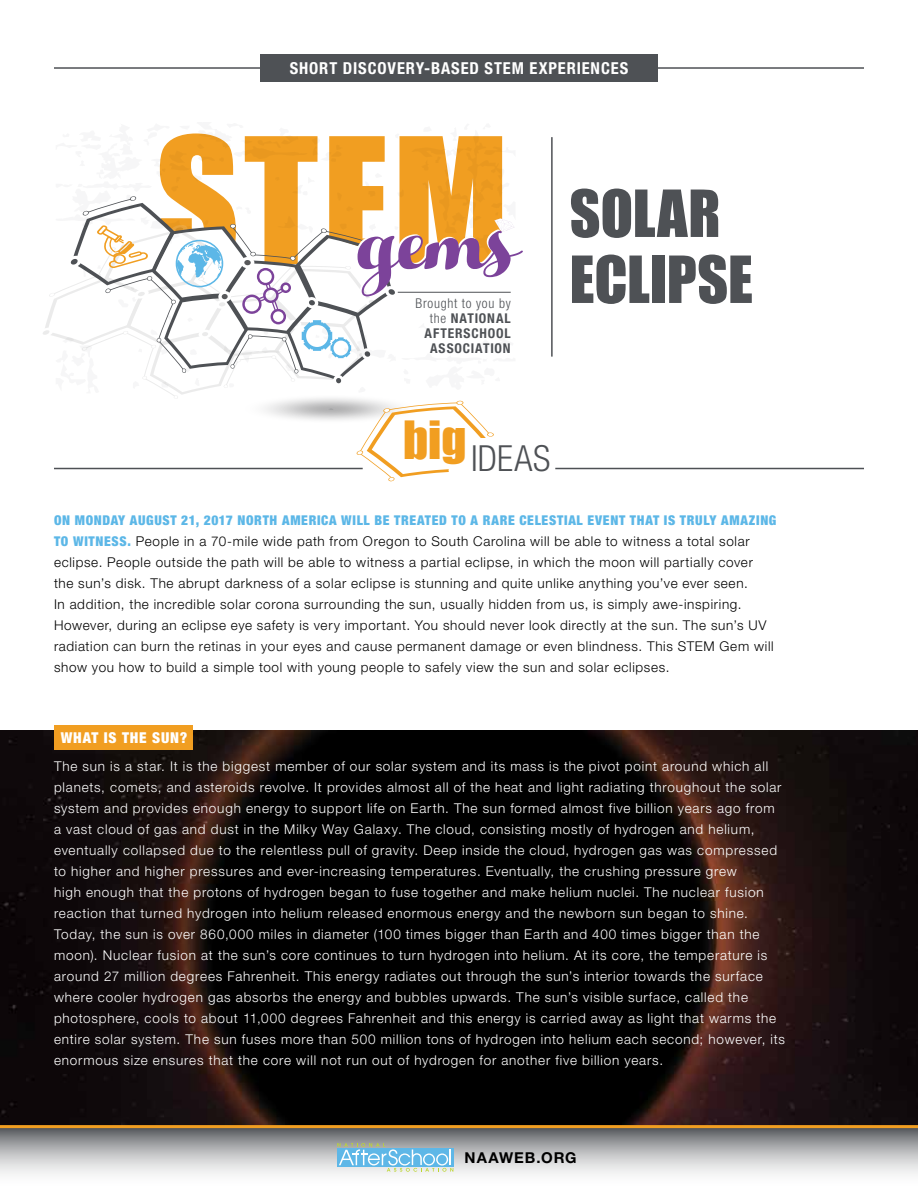
<style>
.page{position:relative;width:918px;height:1188px;background:#fff}
.page>*{position:absolute;margin:0;border:0;box-sizing:border-box;transform-origin:0 0}
.t1{font:161.85px "Impact";color:#f19e21}
.t2{font:60px/66px "Impact";color:#4e5155}
.t3{font:300 condensed 36px "Helvetica Neue LT Std";letter-spacing:.01em;color:#4e5155}
.t4{font:700 condensed 16.5px "Helvetica Neue LT Std";letter-spacing:.055em;color:#fff}
.t5{font:900 condensed 15px "Helvetica Neue LT Std";letter-spacing:.055em;color:#fff}
.t6{font:700 15px "Helvetica Neue LT Std";letter-spacing:.06em;color:#000}
.t7{font:300 13.5px/21px "Helvetica Neue LT Std";letter-spacing:.06em;color:#fff}
.t8{font:300 13.5px/21px "Helvetica Neue LT Std";letter-spacing:.05em;color:#000}
.t9{font:700 condensed 13.5px/15px "Helvetica Neue LT Std";letter-spacing:.06em;color:#4e5155;text-align:right}
.s1{font-family:"Hello Script";font-size:87.75px;color:#fff}
.s2{font-weight:300}
.s3{font-weight:900;font-stretch:condensed;color:#5cb7e7}
</style>
<div class="page">
<img style="left:0;top:730px;width:918px;height:395px">
<svg style="left:0;top:1128px;width:918px;height:46px;background:#afb0b2"></svg>
<hr style="left:0;top:1125px;width:918px;height:3px;background:#f19e21">
<hr style="left:551px;top:137px;width:2px;height:220px;background:#4e5155">
<hr style="left:54px;top:67px;width:810px;height:2px;background:#4e5155">
<div style="left:260px;top:54px;width:398px;height:28px;background:#4e5155"></div>
<svg style="left:337px;top:1143px;width:116px;height:29px;background:#98c7db"></svg>
<svg style="left:43px;top:196px;width:471px;height:286px"></svg>
<div style="left:451px;top:439px;width:114px;height:38px;background:#fff"></div>
<hr style="left:555px;top:468px;width:309px;height:1px;background:#4e5155">
<hr style="left:54px;top:468px;width:309px;height:1px;background:#4e5155">
<div style="left:54px;top:725px;width:139px;height:25px;background:#f19e21"></div>
<p class="t4" style="left:290px;top:58px;width:340px">SHORT DISCOVERY-BASED STEM EXPERIENCES</p>
<h1 class="t1" style="left:156px;top:75px;width:358px">STEM<span class="s1">gems</span></h1>
<p class="t9" style="left:415px;top:295px;width:97px"><span class="s2">Brought to you by the</span> NATIONAL<br>AFTERSCHOOL<br>ASSOCIATION</p>
<h2 class="t2" style="left:570px;top:179px;width:185px">SOLAR<br>ECLIPSE</h2>
<h3 class="t3" style="left:403px;top:437px;width:149px"><sup>big</sup>IDEAS</h3>
<p class="t8" style="left:54px;top:509px;width:724px"><span class="s3">ON MONDAY AUGUST 21, 2017 NORTH AMERICA WILL BE TREATED TO A RARE CELESTIAL EVENT THAT IS TRULY AMAZING TO WITNESS.</span> People in a 70-mile wide path from Oregon to South Carolina will be able to witness a total solar eclipse. People outside the path will be able to witness a partial eclipse, in which the moon will partially cover<br>the sun’s disk. The abrupt darkness of a solar eclipse is stunning and quite unlike anything you’ve ever seen.<br>In addition, the incredible solar corona surrounding the sun, usually hidden from us, is simply awe-inspiring.<br>However, during an eclipse eye safety is very important. You should never look directly at the sun. The sun’s UV radiation can burn the retinas in your eyes and cause permanent damage or even blindness. This STEM Gem will show you how to build a simple tool with young people to safely view the sun and solar eclipses.</p>
<p class="t5" style="left:61px;top:729px;width:128px">WHAT IS THE SUN?</p>
<p class="t7" style="left:54px;top:755px;width:733px">The sun is a star. It is the biggest member of our solar system and its mass is the pivot point around which all planets, comets, and asteroids revolve. It provides almost all of the heat and light radiating throughout the solar system and provides enough energy to support life on Earth. The sun formed almost five billion years ago from a vast cloud of gas and dust in the Milky Way Galaxy. The cloud, consisting mostly of hydrogen and helium, eventually collapsed due to the relentless pull of gravity. Deep inside the cloud, hydrogen gas was compressed to higher and higher pressures and ever-increasing temperatures. Eventually, the crushing pressure grew<br>high enough that the protons of hydrogen began to fuse together and make helium nuclei. The nuclear fusion reaction that turned hydrogen into helium released enormous energy and the newborn sun began to shine.<br>Today, the sun is over 860,000 miles in diameter (100 times bigger than Earth and 400 times bigger than the moon). Nuclear fusion at the sun’s core continues to turn hydrogen into helium. At its core, the temperature is around 27 million degrees Fahrenheit. This energy radiates out through the sun’s interior towards the surface where cooler hydrogen gas absorbs the energy and bubbles upwards. The sun’s visible surface, called the photosphere, cools to about 11,000 degrees Fahrenheit and this energy is carried away as light that warms the entire solar system. The sun fuses more than 500 million tons of hydrogen into helium each second; however, its enormous size ensures that the core will not run out of hydrogen for another five billion years.</p>
<p class="t6" style="left:465px;top:1148px;width:114px">NAAWEB.ORG</p>
</div>
